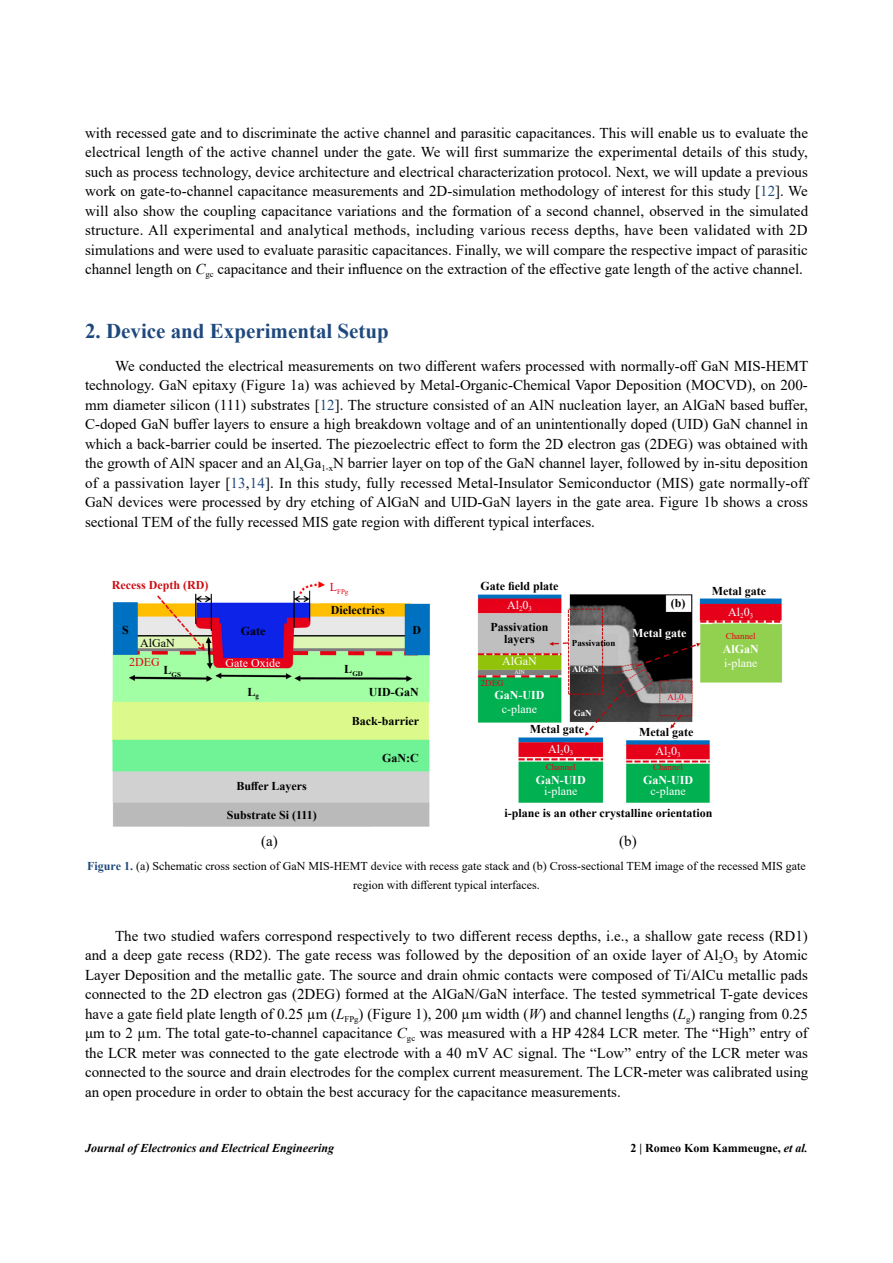
<style>
.page{position:relative;width:893px;height:1263px;background:#fff}
.page>*{position:absolute;margin:0;border:0;box-sizing:border-box;transform-origin:0 0}
.t1{font:700 21px "Times New Roman";color:#1f497d}
.t2{font:15px/19.5px "Times New Roman";color:#000;text-align:justify}
.t3{font:700 12px/12px "Times New Roman";color:#000;text-align:center}
.t4{font:12px/19.5px "Times New Roman";color:#000;text-align:center}
.t5{font:12px "Times New Roman";color:#fff}
.t6{font:italic 700 12px "Times New Roman";color:#000}
.t7{font:700 12px "Times New Roman";color:#fff}
.t8{font:700 12px "Times New Roman";color:#cd0d13}
.t9{font:12px "Times New Roman";color:#e60019}
.t10{font:9px "Times New Roman";color:#e60019}
.t11{font:700 9px "Times New Roman";color:#000}
.t12{font:700 9px "Times New Roman";color:#fff}
.t13{font:700 7.05px "Times New Roman";color:#000}
.t14{font:7.05px "Times New Roman";color:#e60019}
.t15{font:6px "Times New Roman";color:#fff}
.s1{color:#1f497d}
.s2{font-style:italic}
.s3{font-weight:400;color:#fff}
.s4{font-weight:700;color:#1f497d}
</style>
<div class="page">
<img style="left:112px;top:581px;width:318px;height:245px">
<img style="left:477px;top:594px;width:306px;height:209px">
<p class="t2" style="left:85px;top:123px;width:725px">with recessed gate and to discriminate the active channel and parasitic capacitances. This will enable us to evaluate the electrical length of the active channel under the gate. We will first summarize the experimental details of this study, such as process technology, device architecture and electrical characterization protocol. Next, we will update a previous work on gate-to-channel capacitance measurements and 2D-simulation methodology of interest for this study [<span class="s1">12</span>]. We will also show the coupling capacitance variations and the formation of a second channel, observed in the simulated structure. All experimental and analytical methods, including various recess depths, have been validated with 2D simulations and were used to evaluate parasitic capacitances. Finally, we will compare the respective impact of parasitic channel length on <span class="s2">C</span><sub>gc</sub> capacitance and their influence on the extraction of the effective gate length of the active channel.</p>
<h1 class="t1" style="left:85px;top:316px;width:305px">2. Device and Experimental Setup</h1>
<p class="t2" style="left:85px;top:355px;width:725px;text-indent:30px">We conducted the electrical measurements on two different wafers processed with normally-off GaN MIS-HEMT technology. GaN epitaxy (Figure 1a) was achieved by Metal-Organic-Chemical Vapor Deposition (MOCVD), on 200- mm diameter silicon (111) substrates [<span class="s1">12</span>]. The structure consisted of an AlN nucleation layer, an AlGaN based buffer, C-doped GaN buffer layers to ensure a high breakdown voltage and of an unintentionally doped (UID) GaN channel in which a back-barrier could be inserted. The piezoelectric effect to form the 2D electron gas (2DEG) was obtained with the growth of AlN spacer and an Al<sub>x</sub>Ga<sub>1-x</sub>N barrier layer on top of the GaN channel layer, followed by in-situ deposition of a passivation layer [<span class="s1">13</span>,<span class="s1">14</span>]. In this study, fully recessed Metal-Insulator Semiconductor (MIS) gate normally-off GaN devices were processed by dry etching of AlGaN and UID-GaN layers in the gate area. Figure 1b shows a cross sectional TEM of the fully recessed MIS gate region with different typical interfaces.</p>
<p class="t8" style="left:112px;top:576px;width:98px">Recess Depth (RD)</p>
<p class="t3" style="left:122px;top:623px;width:8px">S</p>
<p class="t3" style="left:241px;top:625px;width:26px">Gate</p>
<p class="t4" style="left:140px;top:633px;width:36px">AlGaN</p>
<p class="t9" style="left:129px;top:654px;width:32px">2DEG</p>
<p class="t5" style="left:226px;top:654px;width:56px">Gate Oxide</p>
<p class="t13" style="left:164px;top:669px;width:19px"><sup>L</sup>GS</p>
<p class="t3" style="left:247px;top:685px;width:13px">L<sub>g</sub></p>
<p class="t3" style="left:236px;top:780px;width:72px">Buffer Layers</p>
<p class="t14" style="left:330px;top:586px;width:20px"><sup>L</sup>FPg</p>
<p class="t3" style="left:331px;top:604px;width:55px">Dielectrics</p>
<p class="t13" style="left:344px;top:668px;width:20px"><sup>L</sup>GD</p>
<p class="t3" style="left:412px;top:623px;width:10px">D</p>
<p class="t3" style="left:369px;top:685px;width:51px">UID-GaN</p>
<p class="t3" style="left:352px;top:715px;width:69px">Back-barrier</p>
<p class="t3" style="left:382px;top:751px;width:38px">GaN:C</p>
<p class="t3" style="left:481px;top:579px;width:79px">Gate field plate</p>
<p class="t3" style="left:491px;top:621px;width:60px">Passivation layers</p>
<p class="t5" style="left:507px;top:596px;width:26px">Al<sub>2</sub>0<sub>3</sub></p>
<p class="t5" style="left:502px;top:653px;width:36px">AlGaN</p>
<p class="t15" style="left:514px;top:668px;width:12px">AlN</p>
<p class="t7" style="left:495px;top:686px;width:51px">GaN-UID</p>
<p class="t5" style="left:502px;top:700px;width:37px">c-plane</p>
<p class="t10" style="left:481px;top:676px;width:24px">2DEG</p>
<p class="t11" style="left:572px;top:637px;width:45px">Passivation</p>
<p class="t12" style="left:572px;top:662px;width:28px">AlGaN</p>
<p class="t12" style="left:574px;top:706px;width:19px">GaN</p>
<p class="t3" style="left:530px;top:722px;width:56px">Metal gate</p>
<p class="t7" style="left:536px;top:771px;width:51px">GaN-UID</p>
<p class="t5" style="left:544px;top:783px;width:35px">i-plane</p>
<p class="t5" style="left:548px;top:740px;width:26px">Al<sub>2</sub>0<sub>3</sub></p>
<p class="t10" style="left:546px;top:761px;width:31px">Channel</p>
<p class="t3" style="left:671px;top:596px;width:16px">(b)</p>
<p class="t7" style="left:632px;top:624px;width:56px">Metal gate</p>
<p class="t10" style="left:668px;top:691px;width:20px">Al<sub>2</sub>0<sub>3</sub></p>
<p class="t3" style="left:639px;top:722px;width:56px;line-height:19px">Metal gate<br><span class="s3">Al</span><sub>2</sub><span class="s3">0</span><sub>3</sub></p>
<p class="t7" style="left:643px;top:771px;width:51px">GaN-UID</p>
<p class="t5" style="left:650px;top:783px;width:37px">c-plane</p>
<p class="t10" style="left:653px;top:761px;width:31px">Channel</p>
<p class="t3" style="left:712px;top:580px;width:56px;line-height:21.1px">Metal gate<br><span class="s3">Al</span><sub>2</sub><span class="s3">0</span><sub>3</sub></p>
<p class="t7" style="left:723px;top:640px;width:37px">AlGaN</p>
<p class="t5" style="left:724px;top:655px;width:35px">i-plane</p>
<p class="t10" style="left:726px;top:630px;width:31px">Channel</p>
<p class="t3" style="left:227px;top:809px;width:92px">Substrate Si (111)</p>
<p class="t3" style="left:504px;top:806px;width:210px">i-plane is an other crystalline orientation</p>
<p class="t2" style="left:261px;top:830px;width:18px">(a)</p>
<p class="t2" style="left:619px;top:830px;width:19px">(b)</p>
<p class="t4" style="left:87px;top:855px;width:720px"><span class="s4">Figure 1.</span> (a) Schematic cross section of GaN MIS-HEMT device with recess gate stack and (b) Cross-sectional TEM image of the recessed MIS gate region with different typical interfaces.</p>
<p class="t2" style="left:85px;top:925px;width:725px;text-indent:30px">The two studied wafers correspond respectively to two different recess depths, i.e., a shallow gate recess (RD1) and a deep gate recess (RD2). The gate recess was followed by the deposition of an oxide layer of Al<sub>2</sub>O<sub>3</sub> by Atomic Layer Deposition and the metallic gate. The source and drain ohmic contacts were composed of Ti/AlCu metallic pads connected to the 2D electron gas (2DEG) formed at the AlGaN/GaN interface. The tested symmetrical T-gate devices have a gate field plate length of 0.25 µm (<span class="s2">L</span><sub>FPg</sub>) (Figure 1), 200 µm width (<span class="s2">W</span>) and channel lengths (<span class="s2">L</span><sub>g</sub>) ranging from 0.25 μm to 2 µm. The total gate-to-channel capacitance <span class="s2">C</span><sub>gc</sub> was measured with a HP 4284 LCR meter. The “High” entry of the LCR meter was connected to the gate electrode with a 40 mV AC signal. The “Low” entry of the LCR meter was connected to the source and drain electrodes for the complex current measurement. The LCR-meter was calibrated using an open procedure in order to obtain the best accuracy for the capacitance measurements.</p>
<p class="t6" style="left:85px;top:1140px;width:251px">Journal of Electronics and Electrical Engineering</p>
<p class="t3" style="left:631px;top:1142px;width:179px">2 | Romeo Kom Kammeugne, <span class="s2">et al.</span></p>
</div>
